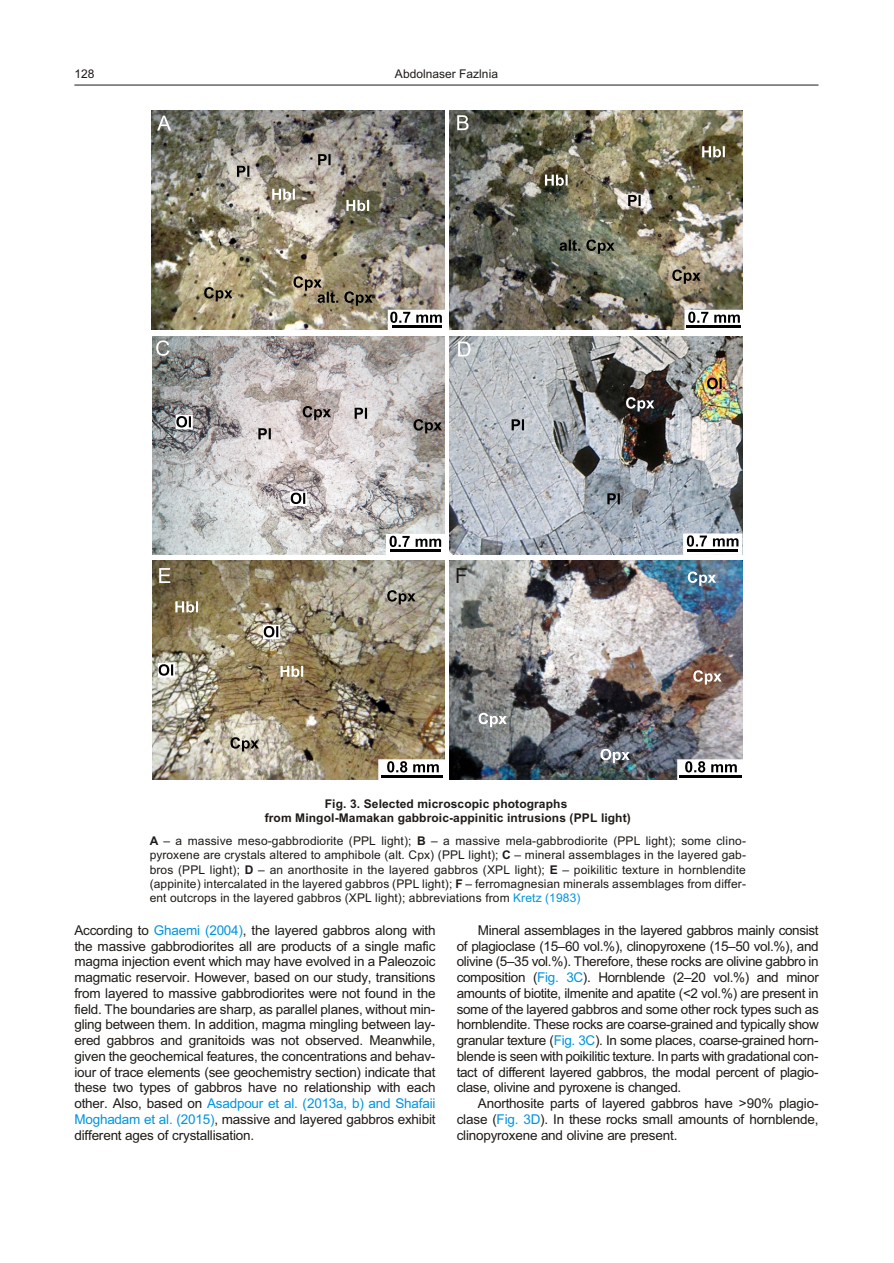
<style>
.page{position:relative;width:894px;height:1263px;background:#fff}
.page>*{position:absolute;margin:0;border:0;box-sizing:border-box;transform-origin:0 0}
.t1{font:13.5px/15.8px "Arial";letter-spacing:-.015em;color:#1f1a17;text-align:justify}
.t2{font:12px/14.2px "Arial";letter-spacing:.01em;color:#1f1a17;text-align:justify}
.t3{font:700 12px/14px "Arial";letter-spacing:.01em;color:#1f1a17;text-align:center}
.s1{font-weight:700}
.s2{color:#0094de}
</style>
<div class="page">
<hr style="left:74px;top:85px;width:745px;height:1px;background:#1f1a17">
<img style="left:450px;top:111px;width:292px;height:219px">
<svg style="left:560px;top:239px;width:55px;height:15px"></svg>
<svg style="left:628px;top:195px;width:13px;height:11px"></svg>
<svg style="left:545px;top:175px;width:23px;height:11px"></svg>
<svg style="left:672px;top:270px;width:29px;height:14px"></svg>
<svg style="left:684px;top:310px;width:58px;height:20px"></svg>
<svg style="left:702px;top:146px;width:23px;height:11px"></svg>
<img style="left:152px;top:561px;width:293px;height:219px">
<div style="left:379px;top:760px;width:66px;height:20px;background:#fff"></div>
<hr style="left:378px;top:760px;width:2px;height:20px;background:#fff">
<hr style="left:379px;top:759px;width:66px;height:2px;background:#fff">
<hr style="left:382px;top:775px;width:61px;height:3px;background:#000">
<svg style="left:387px;top:761px;width:52px;height:12px"></svg>
<svg style="left:158px;top:663px;width:17px;height:15px"></svg>
<svg style="left:387px;top:590px;width:29px;height:15px"></svg>
<svg style="left:281px;top:666px;width:22px;height:11px"></svg>
<svg style="left:263px;top:625px;width:17px;height:15px"></svg>
<svg style="left:230px;top:737px;width:29px;height:15px"></svg>
<svg style="left:175px;top:601px;width:23px;height:12px"></svg>
<img style="left:152px;top:337px;width:292px;height:218px">
<svg style="left:386px;top:534px;width:58px;height:21px"></svg>
<svg style="left:258px;top:428px;width:13px;height:11px"></svg>
<svg style="left:355px;top:408px;width:12px;height:11px"></svg>
<svg style="left:303px;top:406px;width:28px;height:14px"></svg>
<svg style="left:414px;top:419px;width:28px;height:14px"></svg>
<svg style="left:290px;top:491px;width:17px;height:15px"></svg>
<svg style="left:176px;top:415px;width:17px;height:15px"></svg>
<img style="left:450px;top:561px;width:292px;height:219px">
<div style="left:678px;top:760px;width:65px;height:20px;background:#fff"></div>
<hr style="left:677px;top:760px;width:2px;height:20px;background:#fff">
<hr style="left:678px;top:759px;width:65px;height:2px;background:#fff">
<hr style="left:679px;top:775px;width:63px;height:3px;background:#000">
<svg style="left:685px;top:761px;width:52px;height:12px"></svg>
<svg style="left:688px;top:571px;width:28px;height:15px"></svg>
<svg style="left:601px;top:749px;width:29px;height:14px"></svg>
<svg style="left:693px;top:670px;width:29px;height:15px"></svg>
<svg style="left:479px;top:713px;width:28px;height:14px"></svg>
<img style="left:152px;top:111px;width:292px;height:219px">
<svg style="left:318px;top:154px;width:13px;height:11px"></svg>
<svg style="left:204px;top:287px;width:29px;height:14px"></svg>
<svg style="left:388px;top:310px;width:56px;height:20px"></svg>
<svg style="left:237px;top:166px;width:12px;height:11px"></svg>
<svg style="left:293px;top:276px;width:80px;height:30px;background:#8a7e63"></svg>
<svg style="left:346px;top:200px;width:23px;height:11px"></svg>
<svg style="left:272px;top:189px;width:23px;height:11px"></svg>
<img style="left:450px;top:336px;width:292px;height:219px">
<svg style="left:683px;top:533px;width:60px;height:22px"></svg>
<svg style="left:607px;top:493px;width:13px;height:11px"></svg>
<svg style="left:512px;top:419px;width:12px;height:11px"></svg>
<svg style="left:707px;top:378px;width:15px;height:11px"></svg>
<svg style="left:626px;top:397px;width:28px;height:15px"></svg>
<svg style="left:157px;top:116px;width:14px;height:15px"></svg>
<svg style="left:457px;top:115px;width:12px;height:15px"></svg>
<svg style="left:156px;top:340px;width:13px;height:16px"></svg>
<svg style="left:458px;top:342px;width:12px;height:15px"></svg>
<svg style="left:159px;top:568px;width:11px;height:15px"></svg>
<svg style="left:457px;top:568px;width:10px;height:15px"></svg>
<p class="t2" style="left:74px;top:68px;width:22px">128</p>
<p class="t2" style="left:395px;top:68px;width:105px">Abdolnaser Fazlnia</p>
<p class="t3" style="left:265px;top:797px;width:368px">Fig. 3. Se lected mi cro scopic pho to graphs<br>from Mingol-Mamakan gabbroic-appinitic in tru sions (PPL light)</p>
<p class="t2" style="left:150px;top:835px;width:598px"><span class="s1">A</span> – a mas sive meso-gabbrodiorite (PPL light); <span class="s1">B</span> – a mas sive mela-gabbrodiorite (PPL light); some clino - pyroxene are crys tals al tered to am phi bole (alt. Cpx) (PPL light); <span class="s1">C</span> – min eral as sem blages in the lay ered gab - bros (PPL light); <span class="s1">D</span> – an an or tho site in the lay ered gab bros (XPL light); <span class="s1">E</span> – poikilitic tex ture in hornblendite (appinite) in ter ca lated in the lay ered gab bros (PPL light); <span class="s1">F</span> – ferro mag nesi an min er als as sem blages from dif fer - ent out crops in the lay ered gab bros (XPL light); ab bre vi a tions from <span class="s2">Kretz (1983)</span></p>
<p class="t1" style="left:74px;top:923px;width:363px">Ac cord ing to <span class="s2">Ghaemi (2004)</span>, the lay ered gab bros along with the mas sive gabbrodiorites all are prod ucts of a sin gle mafic magma in jec tion event which may have evolved in a Pa leo zoic mag matic res er voir. However, based on our study, tran si tions from lay ered to massive gabbrodiorites were not found in the field. The bound aries are sharp, as paral lel planes, with out min - gling be tween them. In ad di tion, magma min gling be tween lay - ered gab bros and granitoids was not ob served. Mean while, given the geo chem i cal fea tures, the con cen tra tions and be hav - iour of trace el e ments (see geo chem is try sec tion) in di cate that these two types of gab bros have no re la tion ship with each other. Also, based on <span class="s2">Asadpour et al. (2013a, b) and Shafaii Moghadam et al. (2015)</span>, mas sive and lay ered gab bros ex hibit dif fer ent ages of crystallisation.</p>
<p class="t1" style="left:457px;top:923px;width:364px;text-indent:21px">Min eral as sem blages in the lay ered gab bros mainly con sist of plagioclase (15–60 vol.%), clinopyroxene (15–50 vol.%), and ol iv ine (5–35 vol.%). There fore, these rocks are ol iv ine gab bro in com po si tion (<span class="s2">Fig. 3C</span>). Hornblende (2–20 vol.%) and mi nor amounts of bi o tite, il men ite and ap a tite (&lt;2 vol.%) are present in some of the lay ered gab bros and some other rock types such as hornblendite. These rocks are coarse-grained and typ i cally show gran u lar tex ture (<span class="s2">Fig. 3C</span>). In some places, coarse -grai ned horn - blende is seen with poikilitic tex ture. In parts with gradational con - tact of dif fer ent lay ered gab bros, the modal per cent of plagio - clase, oliv ine and pyroxene is changed.</p>
<p class="t1" style="left:457px;top:1097px;width:363px;text-indent:21px">An or tho site parts of lay ered gab bros have &gt;90% plagio - clase (<span class="s2">Fig. 3D</span>). In these rocks small amounts of hornblende, clinopyroxene and ol iv ine are pres ent.</p>
</div>
